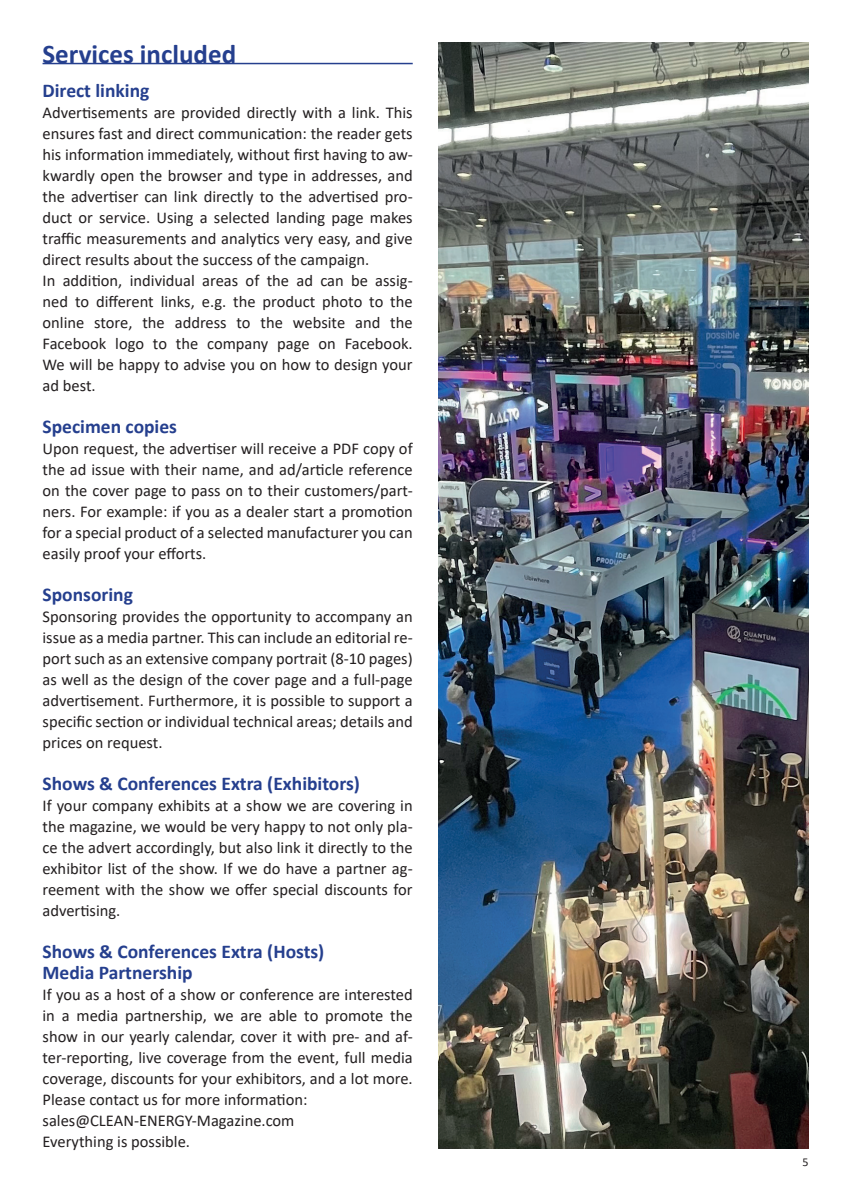
<style>
.page{position:relative;width:851px;height:1191px;background:#fff}
.page>*{position:absolute;margin:0;border:0;box-sizing:border-box;transform-origin:0 0}
.Titel1{font:700 27px "Calibri";color:#253f8e}
.Titel2{font:700 19.5px "Calibri";color:#253f8e}
.Fliesstext{font:16.5px/21px "Calibri";color:#231f20;text-align:justify}
.t1{font:12px "Calibri";color:#231f20}
</style>
<div class="page">
<hr style="left:43px;top:63px;width:369px;height:1px;background:#253f8e">
<img style="left:438px;top:43px;width:370px;height:1105px">
<p class="Titel1" style="left:43px;top:35px;width:195px">Services included</p>
<p class="Titel2" style="left:43px;top:76px;width:108px">Direct linking</p>
<p class="Fliesstext" style="left:43px;top:101px;width:371px">Advertisements are provided directly with a link. This ensures fast and direct communication: the reader gets his information immediately, without first having to aw&shy;kwardly open the browser and type in addresses, and the advertiser can link directly to the advertised pro&shy;duct or service. Using a selected landing page makes traffic measurements and analytics very easy, and give direct results about the success of the campaign.</p>
<p class="Fliesstext" style="left:43px;top:269px;width:371px">In addition, individual areas of the ad can be assig&shy;ned to different links, e.g. the product photo to the online store, the address to the website and the Facebook logo to the company page on Facebook.<br>We will be happy to advise you on how to design your ad best.</p>
<p class="Titel2" style="left:43px;top:412px;width:136px">Specimen copies</p>
<p class="Fliesstext" style="left:43px;top:437px;width:371px">Upon request, the advertiser will receive a PDF copy of the ad issue with their name, and ad/article reference on the cover page to pass on to their customers/part&shy;ners. For example: if you as a dealer start a promotion for a special product of a selected manufacturer you can easily proof your efforts.</p>
<p class="Titel2" style="left:43px;top:580px;width:92px">Sponsoring</p>
<p class="Fliesstext" style="left:43px;top:605px;width:371px">Sponsoring provides the opportunity to accompany an issue as a media partner. This can include an editorial re&shy;port such as an extensive company portrait (8-10 pages) as well as the design of the cover page and a full-page advertisement. Furthermore, it is possible to support a specific section or individual technical areas; details and prices on request.</p>
<p class="Titel2" style="left:43px;top:769px;width:319px">Shows &amp; Conferences Extra (Exhibitors)</p>
<p class="Fliesstext" style="left:43px;top:794px;width:371px">If your company exhibits at a show we are covering in the magazine, we would be very happy to not only pla&shy;ce the advert accordingly, but also link it directly to the exhibitor list of the show. If we do have a partner ag&shy;reement with the show we offer special discounts for advertising.</p>
<p class="Titel2" style="left:43px;top:937px;width:283px">Shows &amp; Conferences Extra (Hosts)</p>
<p class="Titel2" style="left:43px;top:958px;width:151px">Media Partnership</p>
<p class="Fliesstext" style="left:43px;top:983px;width:371px">If you as a host of a show or conference are interested in a media partnership, we are able to promote the show in our yearly calendar, cover it with pre- and af&shy;ter-reporting, live coverage from the event, full media coverage, discounts for your exhibitors, and a lot more.<br>Please contact us for more information:</p>
<p class="Fliesstext" style="left:43px;top:1109px;width:253px">sales@CLEAN-ENERGY-Magazine.com</p>
<p class="Fliesstext" style="left:43px;top:1130px;width:149px">Everything is possible.</p>
<p class="t1" style="left:802px;top:1153px;width:8px">5</p>
</div>
